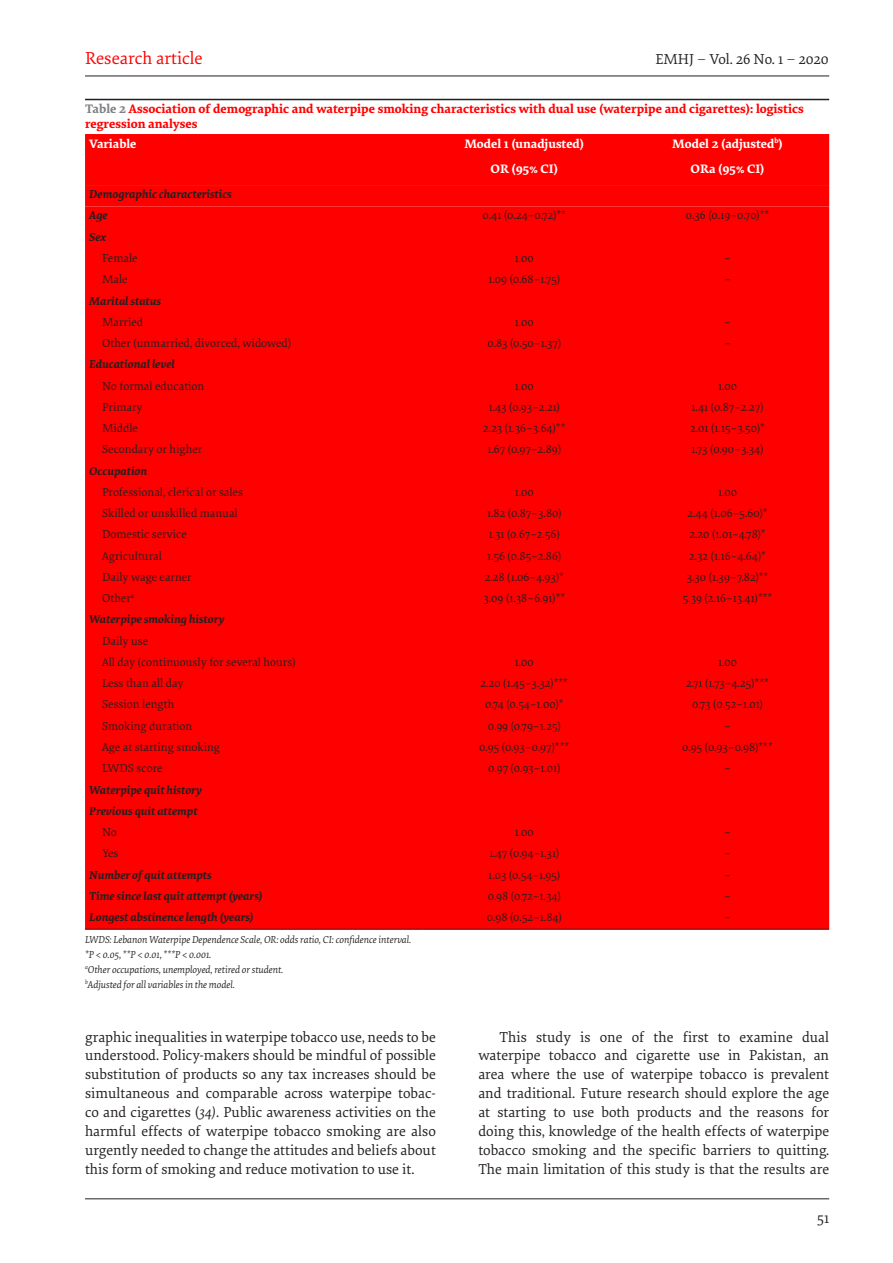
<style>
.page{position:relative;width:893px;height:1263px;background:#fff}
.page>*{position:absolute;margin:0;border:0;box-sizing:border-box;transform-origin:0 0}
.t1{font:18px "Elena";color:#f00}
.t2{font:15px/18.9px "Elena";color:#231f20;text-align:justify}
.t3{font:700 12.9px/15px "Elena";color:#f00}
.t4{font:700 12.75px "Elena";color:#fff}
.t5{font:12px/21.3px "Elena";color:#231f20}
.t6{font:italic 700 12px/21.3px "Elena";color:#231f20}
.t7{font:italic 10.5px/15px "Elena";color:#231f20}
.s1{font-family:"Ropa Sans PTT";font-weight:300}
.s2{color:#808285}
.s3{font-style:italic}
</style>
<div class="page">
<hr style="left:85px;top:1198px;width:744px;height:1px;background:#231f20">
<hr style="left:85px;top:76px;width:744px;height:1px;background:#231f20">
<hr style="left:85px;top:99px;width:744px;height:1px;background:#231f20">
<div style="left:85px;top:134px;width:744px;height:72px;background:#f00"></div>
<div style="left:85px;top:206px;width:744px;height:723px;background:#f00"></div>
<hr style="left:85px;top:929px;width:338px;height:1px;background:#231f20">
<hr style="left:423px;top:929px;width:203px;height:1px;background:#231f20">
<hr style="left:626px;top:929px;width:203px;height:1px;background:#231f20">
<h1 class="t1" style="left:85px;top:51px;width:119px">Research article</h1>
<p class="t2" style="left:655px;top:51px;width:175px">EMHJ <span class="s1">–</span> Vol. 26 No. 1 <span class="s1">–</span> 2020</p>
<p class="t3" style="left:85px;top:102px;width:720px"><span class="s2">Table 2</span> Association of demographic and waterpipe smoking characteristics with dual use (waterpipe and cigarettes): logistics regression analyses</p>
<p class="t4" style="left:89px;top:138px;width:49px">Variable</p>
<p class="t4" style="left:464px;top:138px;width:121px">Model 1 (unadjusted)</p>
<p class="t4" style="left:672px;top:138px;width:112px">Model 2 (adjusted<sup>b</sup>)</p>
<p class="t4" style="left:491px;top:164px;width:69px">OR (95% CI)</p>
<p class="t4" style="left:690px;top:164px;width:76px">ORa (95% CI)</p>
<p class="t6" style="left:89px;top:185px;width:144px">Demographic characteristics<br>Age</p>
<p class="t5" style="left:482px;top:206px;width:85px">0.41 (0.24–0.72)**</p>
<p class="t5" style="left:686px;top:206px;width:85px">0.36 (0.19–0.70)**</p>
<p class="t6" style="left:89px;top:227px;width:19px">Sex</p>
<p class="t5" style="left:102px;top:248px;width:37px">Female</p>
<p class="t5" style="left:515px;top:248px;width:21px">1.00</p>
<p class="t5" style="left:724px;top:248px;width:8px">–</p>
<p class="t5" style="left:102px;top:270px;width:27px">Male</p>
<p class="t5" style="left:488px;top:270px;width:73px">1.09 (0.68–1.75)</p>
<p class="t5" style="left:724px;top:270px;width:8px">–</p>
<p class="t6" style="left:89px;top:291px;width:73px">Marital status</p>
<p class="t5" style="left:102px;top:312px;width:43px">Married</p>
<p class="t5" style="left:515px;top:312px;width:21px">1.00</p>
<p class="t5" style="left:724px;top:312px;width:8px">–</p>
<p class="t5" style="left:102px;top:333px;width:191px">Other (unmarried, divorced, widowed)</p>
<p class="t5" style="left:487px;top:333px;width:75px">0.83 (0.50–1.37)</p>
<p class="t5" style="left:724px;top:333px;width:8px">–</p>
<p class="t6" style="left:89px;top:355px;width:87px">Educational level</p>
<p class="t5" style="left:102px;top:376px;width:104px">No formal education</p>
<p class="t5" style="left:515px;top:376px;width:21px">1.00</p>
<p class="t5" style="left:718px;top:376px;width:21px">1.00</p>
<p class="t5" style="left:102px;top:397px;width:42px">Primary</p>
<p class="t5" style="left:489px;top:397px;width:73px">1.43 (0.93–2.21)</p>
<p class="t5" style="left:692px;top:397px;width:73px">1.41 (0.87–2.27)</p>
<p class="t5" style="left:102px;top:418px;width:38px">Middle</p>
<p class="t5" style="left:483px;top:418px;width:84px">2.23 (1.36–3.64)**</p>
<p class="t5" style="left:690px;top:418px;width:76px">2.01 (1.15–3.50)*</p>
<p class="t5" style="left:102px;top:440px;width:102px">Secondary or higher</p>
<p class="t5" style="left:487px;top:440px;width:75px">1.67 (0.97–2.89)</p>
<p class="t5" style="left:691px;top:440px;width:74px">1.73 (0.90–3.34)</p>
<p class="t6" style="left:89px;top:461px;width:59px">Occupation</p>
<p class="t5" style="left:102px;top:482px;width:142px">Professional, clerical or sales</p>
<p class="t5" style="left:515px;top:482px;width:21px">1.00</p>
<p class="t5" style="left:718px;top:482px;width:21px">1.00</p>
<p class="t5" style="left:102px;top:503px;width:137px">Skilled or unskilled manual</p>
<p class="t5" style="left:487px;top:503px;width:76px">1.82 (0.87–3.80)</p>
<p class="t5" style="left:687px;top:503px;width:82px">2.44 (1.06–5.60)*</p>
<p class="t5" style="left:102px;top:525px;width:86px">Domestic service</p>
<p class="t5" style="left:489px;top:525px;width:73px">1.31 (0.67–2.56)</p>
<p class="t5" style="left:689px;top:525px;width:78px">2.20 (1.01–4.78)*</p>
<p class="t5" style="left:102px;top:546px;width:61px">Agricultural</p>
<p class="t5" style="left:487px;top:546px;width:76px">1.56 (0.85–2.86)</p>
<p class="t5" style="left:689px;top:546px;width:78px">2.32 (1.16–4.64)*</p>
<p class="t5" style="left:102px;top:567px;width:91px">Daily wage earner</p>
<p class="t5" style="left:485px;top:567px;width:81px">2.28 (1.06–4.93)*</p>
<p class="t5" style="left:687px;top:567px;width:83px">3.30 (1.39–7.82)**</p>
<p class="t5" style="left:102px;top:589px;width:34px">Other<sup>a</sup></p>
<p class="t5" style="left:483px;top:589px;width:83px">3.09 (1.38–6.91)**</p>
<p class="t5" style="left:683px;top:589px;width:91px">5.39 (2.16–13.41)***</p>
<p class="t6" style="left:89px;top:610px;width:137px">Waterpipe smoking history</p>
<p class="t5" style="left:102px;top:631px;width:195px">Daily use<br>All day (continuously for several hours)</p>
<p class="t5" style="left:515px;top:652px;width:21px">1.00</p>
<p class="t5" style="left:718px;top:652px;width:21px">1.00</p>
<p class="t5" style="left:102px;top:674px;width:83px">Less than all day</p>
<p class="t5" style="left:481px;top:674px;width:89px">2.20 (1.45–3.32)***</p>
<p class="t5" style="left:686px;top:674px;width:84px">2.71 (1.73–4.25)***</p>
<p class="t5" style="left:102px;top:695px;width:74px">Session length</p>
<p class="t5" style="left:485px;top:695px;width:80px">0.74 (0.54–1.00)*</p>
<p class="t5" style="left:692px;top:695px;width:72px">0.73 (0.52–1.01)</p>
<p class="t5" style="left:102px;top:716px;width:92px">Smoking duration</p>
<p class="t5" style="left:488px;top:716px;width:75px">0.99 (0.79–1.25)</p>
<p class="t5" style="left:724px;top:716px;width:8px">–</p>
<p class="t5" style="left:102px;top:737px;width:120px">Age at starting smoking</p>
<p class="t5" style="left:479px;top:737px;width:92px">0.95 (0.93–0.97)***</p>
<p class="t5" style="left:682px;top:737px;width:92px">0.95 (0.93–0.98)***</p>
<p class="t5" style="left:102px;top:759px;width:62px">LWDS score</p>
<p class="t5" style="left:488px;top:759px;width:74px">0.97 (0.93–1.01)</p>
<p class="t5" style="left:724px;top:759px;width:8px">–</p>
<p class="t6" style="left:89px;top:780px;width:114px">Waterpipe quit history<br>Previous quit attempt</p>
<p class="t5" style="left:102px;top:822px;width:16px">No</p>
<p class="t5" style="left:515px;top:822px;width:21px">1.00</p>
<p class="t5" style="left:724px;top:822px;width:8px">–</p>
<p class="t5" style="left:102px;top:844px;width:18px">Yes</p>
<p class="t5" style="left:489px;top:844px;width:71px">1.47 (0.94–1.31)</p>
<p class="t5" style="left:724px;top:844px;width:8px">–</p>
<p class="t6" style="left:89px;top:865px;width:124px">Number of quit attempts</p>
<p class="t5" style="left:488px;top:865px;width:73px">1.03 (0.54–1.95)</p>
<p class="t5" style="left:724px;top:865px;width:8px">–</p>
<p class="t6" style="left:89px;top:886px;width:175px">Time since last quit attempt (years)</p>
<p class="t5" style="left:488px;top:886px;width:75px">0.98 (0.72–1.34)</p>
<p class="t5" style="left:724px;top:886px;width:8px">–</p>
<p class="t6" style="left:89px;top:907px;width:166px">Longest abstinence length (years)</p>
<p class="t5" style="left:487px;top:907px;width:76px">0.98 (0.52–1.84)</p>
<p class="t5" style="left:724px;top:907px;width:8px">–</p>
<p class="t7" style="left:85px;top:933px;width:328px">LWDS: Lebanon Waterpipe Dependence Scale, OR: odds ratio, CI: confidence interval. *P &lt; 0.05, **P &lt; 0.01, ***P &lt; 0.001.<br><sup>a</sup>Other occupations, unemployed, retired or student.<br><sup>b</sup>Adjusted for all variables in the model.</p>
<p class="t2" style="left:85px;top:1028px;width:352px">graphic inequalities in waterpipe tobacco use, needs to be understood. Policy-makers should be mindful of possible substitution of products so any tax increases should be simultaneous and comparable across waterpipe tobac&shy;co and cigarettes (<span class="s3">34)</span>. Public awareness activities on the harmful effects of waterpipe tobacco smoking are also urgently needed to change the attitudes and beliefs about this form of smoking and reduce motivation to use it.</p>
<p class="t2" style="left:478px;top:1028px;width:352px;text-indent:21px">This study is one of the first to examine dual waterpipe tobacco and cigarette use in Pakistan, an area where the use of waterpipe tobacco is prevalent and traditional. Future research should explore the age at starting to use both products and the reasons for doing this, knowledge of the health effects of waterpipe tobacco smoking and the specific barriers to quitting.<br>The main limitation of this study is that the results are</p>
<p class="t2" style="left:817px;top:1210px;width:13px">51</p>
</div>
